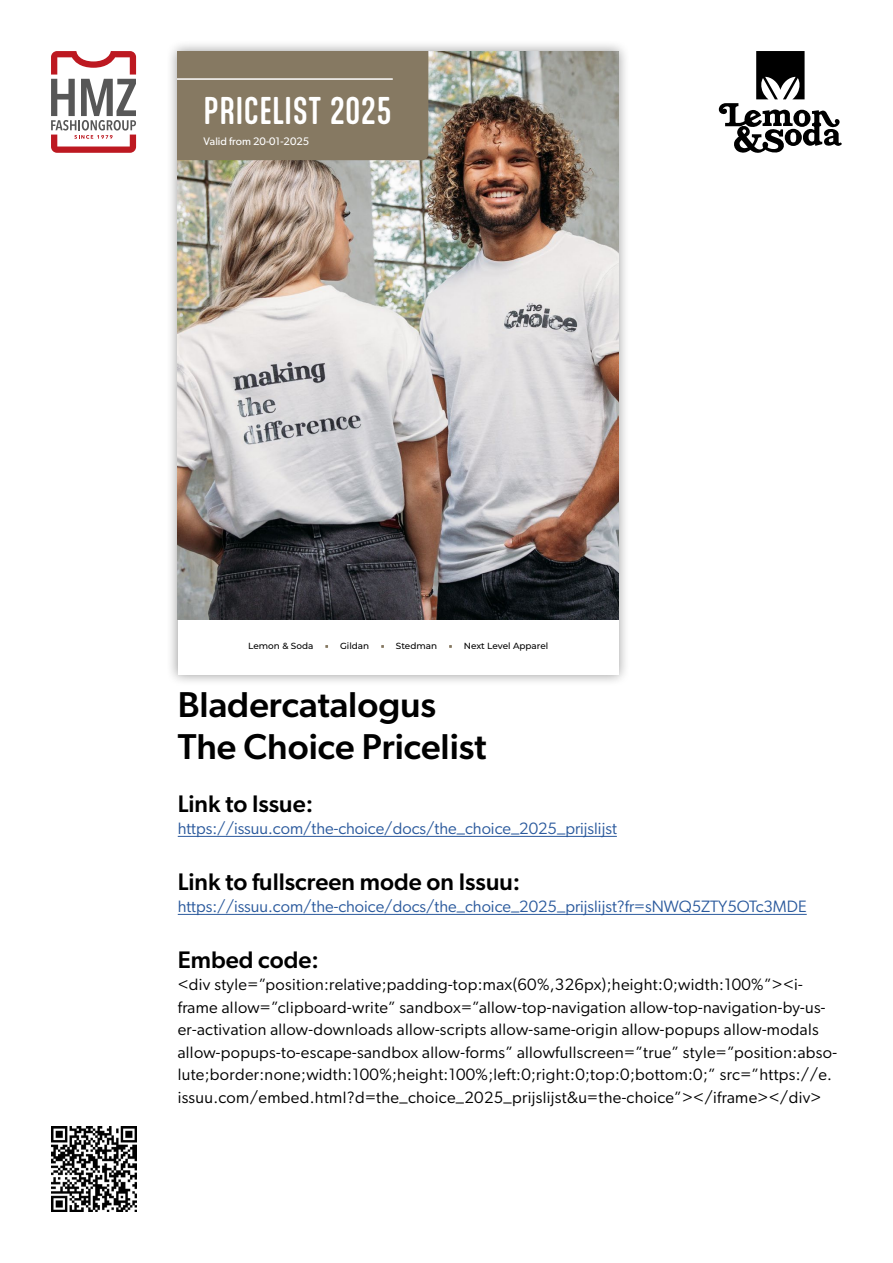
<style>
.page{position:relative;width:893px;height:1263px;background:#fff}
.page>*{position:absolute;margin:0;border:0;box-sizing:border-box;transform-origin:0 0}
.t1{font:500 36px/42px "Gibson";color:#000}
.t2{font:500 32.85px "Aptly";letter-spacing:.02em;color:#fff}
.t3{font:500 24px "Gibson";color:#000}
.t4{font:16.5px/22.5px "Gibson";letter-spacing:.02em;color:#000}
.t5{font:16.5px "Gibson";color:#2b5a9d}
.t6{font:10.95px "Gibson";color:#fff}
.t7{font:500 8.85px "Montserrat";color:#000}
</style>
<div class="page">
<svg style="left:51px;top:51px;width:85px;height:102px"></svg>
<div style="left:166px;top:40px;width:464px;height:646px;background:#000;opacity:.4"></div>
<div style="left:178px;top:51px;width:441px;height:623px;background:#fff"></div>
<img style="left:178px;top:51px;width:441px;height:569px">
<div style="left:178px;top:51px;width:250px;height:109px;background:#867962"></div>
<hr style="left:178px;top:78px;width:214px;height:2px;background:#fff">
<hr style="left:178px;top:836px;width:439px;height:1px;background:#2b5a9d">
<hr style="left:178px;top:914px;width:629px;height:1px;background:#2b5a9d">
<svg style="left:719px;top:51px;width:123px;height:102px"></svg>
<img style="left:51px;top:1127px;width:85px;height:85px">
<h2 class="t2" style="left:204px;top:90px;width:189px">PRICELIST 2025</h2>
<p class="t6" style="left:204px;top:134px;width:107px">Valid from 20-01-2025</p>
<p class="t7" style="left:248px;top:640px;width:67px">Lemon &amp; Soda</p>
<p class="t7" style="left:340px;top:640px;width:31px">Gildan</p>
<p class="t7" style="left:396px;top:640px;width:43px">Stedman</p>
<p class="t7" style="left:464px;top:640px;width:86px">Next Level Apparel</p>
<h1 class="t1" style="left:178px;top:683px;width:310px">Bladercatalogus<br>The Choice Pricelist</h1>
<h3 class="t3" style="left:178px;top:789px;width:137px">Link to Issue:</h3>
<p class="t5" style="left:178px;top:819px;width:441px">https://issuu.com/the-choice/docs/the_choice_2025_prijslijst</p>
<h3 class="t3" style="left:178px;top:867px;width:344px">Link to fullscreen mode on Issuu:</h3>
<p class="t5" style="left:178px;top:897px;width:630px">https://issuu.com/the-choice/docs/the_choice_2025_prijslijst?fr=sNWQ5ZTY5OTc3MDE</p>
<h3 class="t3" style="left:178px;top:945px;width:143px">Embed code:</h3>
<p class="t4" style="left:178px;top:973px;width:661px">&lt;div style=”position:relative;padding-top:max(60%,326px);height:0;width:100%”&gt;&lt;i&shy;frame allow=”clipboard-write” sandbox=”allow-top-navigation allow-top-navigation-by-us&shy;er-activation allow-downloads allow-scripts allow-same-origin allow-popups allow-modals allow-popups-to-escape-sandbox allow-forms” allowfullscreen=”true” style=”position:abso&shy;lute;border:none;width:100%;height:100%;left:0;right:0;top:0;bottom:0;” src=”https://e. issuu.com/embed.html?d=the_choice_2025_prijslijst&amp;u=the-choice”&gt;&lt;/iframe&gt;&lt;/div&gt;</p>
</div>
